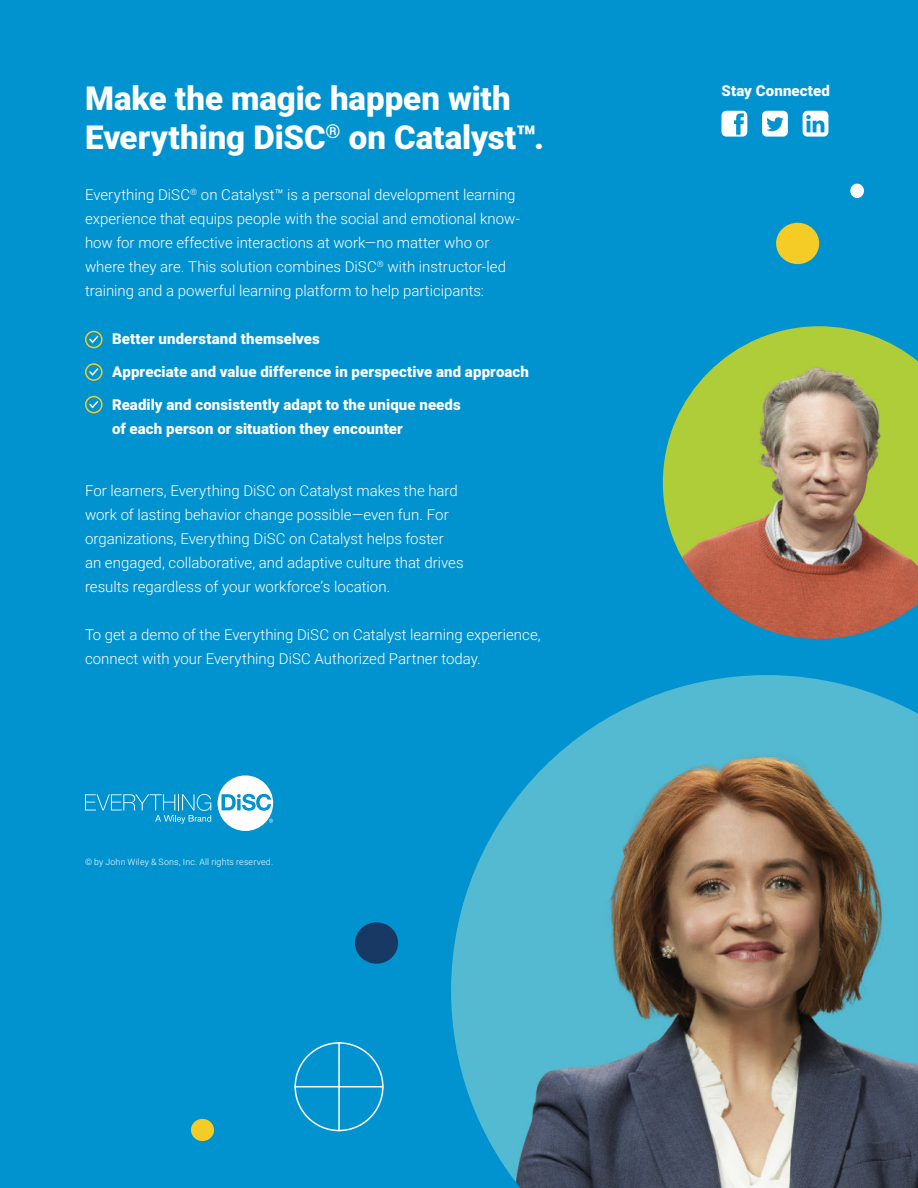
<style>
.page{position:relative;width:918px;height:1188px;background:#0093d0}
.page>*{position:absolute;margin:0;border:0;box-sizing:border-box;transform-origin:0 0}
.t1{font:900 33px/39.6px "Roboto";color:#fff}
.t2{font:300 15px/24px "Roboto";color:#fff}
.t3{font:900 15px/24px "Roboto";letter-spacing:.01em;color:#fff}
.t4{font:300 8.85px "Roboto";letter-spacing:.02em;color:#fff}
</style>
<div class="page">
<img style="left:451px;top:675px;width:467px;height:513px">
<img style="left:663px;top:326px;width:255px;height:313px">
<div style="left:355px;top:922px;width:43px;height:42px;background:#173963;border-radius:50%"></div>
<div style="left:191px;top:1119px;width:23px;height:22px;background:#f4cc25;border-radius:50%"></div>
<div style="left:776px;top:223px;width:43px;height:41px;background:#f4cc25;border-radius:50%"></div>
<div style="left:850px;top:184px;width:14px;height:14px;background:#fff;border-radius:50%"></div>
<div style="left:294px;top:1042px;width:90px;height:89px;border:2px solid #fff;border-radius:50%"></div>
<hr style="left:338px;top:1042px;width:2px;height:89px;background:#fff">
<hr style="left:294px;top:1086px;width:90px;height:1px;background:#fff">
<div style="left:85px;top:331px;width:18px;height:17px;border:2px solid #f4cc25;border-radius:50%"></div>
<div style="left:85px;top:363px;width:18px;height:18px;border:2px solid #f4cc25;border-radius:50%"></div>
<div style="left:85px;top:396px;width:18px;height:17px;border:2px solid #f4cc25;border-radius:50%"></div>
<svg style="left:88px;top:334px;width:12px;height:11px"></svg>
<svg style="left:88px;top:367px;width:12px;height:10px"></svg>
<svg style="left:88px;top:399px;width:12px;height:11px"></svg>
<svg style="left:218px;top:775px;width:55px;height:56px"></svg>
<svg style="left:85px;top:794px;width:126px;height:30px"></svg>
<svg style="left:722px;top:111px;width:25px;height:26px"></svg>
<svg style="left:803px;top:111px;width:25px;height:26px"></svg>
<svg style="left:762px;top:111px;width:26px;height:26px"></svg>
<h1 class="t1" style="left:85px;top:77px;width:461px">Make the magic happen with<br>Everything DiSC<sup>®</sup> on Catalyst™.</h1>
<p class="t2" style="left:85px;top:182px;width:437px">Everything DiSC<sup>®</sup> on Catalyst™ is a personal development learning experience that equips people with the social and emotional know&shy;how for more effective interactions at work—no matter who or where they are. This solution combines DiSC<sup>®</sup> with instructor-led training and a powerful learning platform to help participants:</p>
<p class="t3" style="left:112px;top:326px;width:209px">Better understand themselves</p>
<p class="t3" style="left:112px;top:359px;width:419px">Appreciate and value difference in perspective and approach</p>
<p class="t3" style="left:112px;top:392px;width:350px">Readily and consistently adapt to the unique needs of each person or situation they encounter</p>
<p class="t2" style="left:85px;top:478px;width:380px">For learners, Everything DiSC on Catalyst makes the hard work of lasting behavior change possible—even fun. For organizations, Everything DiSC on Catalyst helps foster an engaged, collaborative, and adaptive culture that drives results regardless of your workforce’s location.</p>
<p class="t2" style="left:85px;top:622px;width:457px">To get a demo of the Everything DiSC on Catalyst learning experience, connect with your Everything DiSC Authorized Partner today.</p>
<p class="t4" style="left:85px;top:855px;width:190px">© by John Wiley &amp; Sons, Inc. All rights reserved.</p>
<p class="t3" style="left:721px;top:80px;width:110px">Stay Connected</p>
</div>
